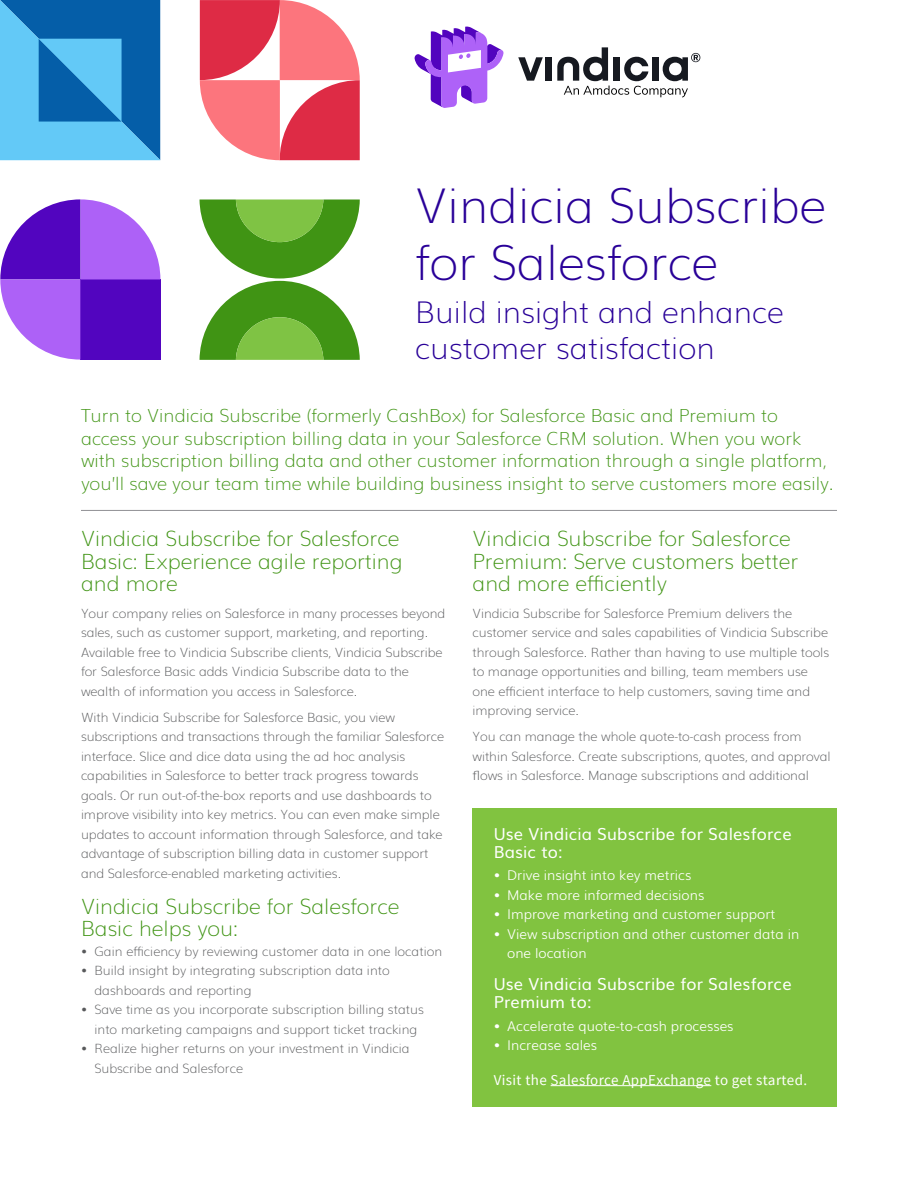
<style>
.page{position:relative;width:918px;height:1188px;background:#fff}
.page>*{position:absolute;margin:0;border:0;box-sizing:border-box;transform-origin:0 0}
.Headline{font:200 48px/57.6px "Muli";color:#290098}
.SubHead{font:200 30px/36px "Muli";color:#290098}
.Subhead_2{font:200 21px/22.5px "Muli";color:#409414}
.Subhead_2-2{font:200 18px/22.5px "Muli";color:#409414}
.Sidebar_Paragraph__S{font:16.5px/18px "Muli";letter-spacing:.01em;color:#fff}
.Subhead_1{font:15px "Source Sans Pro";letter-spacing:.025em;color:#fff}
.Bullets-on_white{font:300 13.5px/19.5px "Muli";color:#fff}
.Paragraph{font:200 12.75px/19.5px "Muli";letter-spacing:-.005em;color:#58595b}
.Bullets{font:200 12.75px/19.5px "Muli";color:#58595b}
</style>
<div class="page">
<svg style="left:200px;top:199px;width:160px;height:161px"></svg>
<svg style="left:200px;top:0;width:160px;height:160px"></svg>
<svg style="left:0;top:0;width:160px;height:160px;background:#3494cf"></svg>
<svg style="left:0;top:199px;width:160px;height:161px"></svg>
<div style="left:473px;top:808px;width:364px;height:299px;background:#81c340"></div>
<hr style="left:551px;top:1085px;width:160px;height:1px;background:#fff">
<hr style="left:81px;top:510px;width:756px;height:1px;background:#919195">
<svg style="left:414px;top:27px;width:90px;height:81px"></svg>
<div style="left:546px;top:57px;width:6px;height:24px;background:#161920"></div>
<svg style="left:518px;top:57px;width:25px;height:24px"></svg>
<svg style="left:557px;top:47px;width:143px;height:50px"></svg>
<p class="Headline" style="left:415px;top:173px;width:412px">Vindicia Subscribe for Salesforce</p>
<p class="SubHead" style="left:415px;top:292px;width:370px">Build insight and enhance customer satisfaction</p>
<p class="Subhead_2-2" style="left:81px;top:403px;width:754px">Turn to Vindicia Subscribe (formerly CashBox) for Salesforce Basic and Premium to access your subscription billing data in your Salesforce CRM solution. When you work with subscription billing data and other customer information through a single platform, you’ll save your team time while building business insight to serve customers more easily.</p>
<p class="Subhead_2" style="left:81px;top:526px;width:323px">Vindicia Subscribe for Salesforce<br>Basic: Experience agile reporting and more</p>
<p class="Paragraph" style="left:81px;top:602px;width:366px">Your company relies on Salesforce in many processes beyond sales, such as customer support, marketing, and reporting.<br>Available free to Vindicia Subscribe clients, Vindicia Subscribe for Salesforce Basic adds Vindicia Subscribe data to the wealth of information you access in Salesforce.</p>
<p class="Paragraph" style="left:81px;top:707px;width:365px">With Vindicia Subscribe for Salesforce Basic, you view subscriptions and transactions through the familiar Salesforce interface. Slice and dice data using the ad hoc analysis capabilities in Salesforce to better track progress towards goals. Or run out-of-the-box reports and use dashboards to improve visibility into key metrics. You can even make simple updates to account information through Salesforce, and take advantage of subscription billing data in customer support and Salesforce-enabled marketing activities.</p>
<p class="Subhead_2" style="left:81px;top:894px;width:320px">Vindicia Subscribe for Salesforce<br>Basic helps you:</p>
<p class="Bullets" style="left:81px;top:941px;width:363px">• Gain efficiency by reviewing customer data in one location</p>
<p class="Bullets" style="left:94px;top:960px;width:297px;text-indent:-14px">• Build insight by integrating subscription data into dashboards and reporting</p>
<p class="Bullets" style="left:81px;top:999px;width:344px;text-align:center">• Save time as you incorporate subscription billing status into marketing campaigns and support ticket tracking</p>
<p class="Bullets" style="left:94px;top:1038px;width:316px;text-indent:-14px">• Realize higher returns on your investment in Vindicia<br>Subscribe and Salesforce</p>
<p class="Subhead_2" style="left:472px;top:526px;width:327px">Vindicia Subscribe for Salesforce<br>Premium: Serve customers better and more efficiently</p>
<p class="Paragraph" style="left:472px;top:602px;width:358px">Vindicia Subscribe for Salesforce Premium delivers the customer service and sales capabilities of Vindicia Subscribe through Salesforce. Rather than having to use multiple tools to manage opportunities and billing, team members use one efficient interface to help customers, saving time and improving service.</p>
<p class="Paragraph" style="left:472px;top:726px;width:360px">You can manage the whole quote-to-cash process from within Salesforce. Create subscriptions, quotes, and approval flows in Salesforce. Manage subscriptions and additional</p>
<p class="Sidebar_Paragraph__S" style="left:494px;top:823px;width:300px">Use Vindicia Subscribe for Salesforce<br>Basic to:</p>
<p class="Bullets-on_white" style="left:494px;top:865px;width:199px">• Drive insight into key metrics</p>
<p class="Bullets-on_white" style="left:494px;top:884px;width:212px">• Make more informed decisions</p>
<p class="Bullets-on_white" style="left:494px;top:904px;width:283px">• Improve marketing and customer support</p>
<p class="Bullets-on_white" style="left:507px;top:923px;width:294px;text-indent:-14px">• View subscription and other customer data in one location</p>
<p class="Sidebar_Paragraph__S" style="left:494px;top:974px;width:300px">Use Vindicia Subscribe for Salesforce<br>Premium to:</p>
<p class="Bullets-on_white" style="left:494px;top:1015px;width:241px">• Accelerate quote-to-cash processes</p>
<p class="Bullets-on_white" style="left:494px;top:1034px;width:105px">• Increase sales</p>
<p class="Subhead_1" style="left:494px;top:1070px;width:315px">Visit the Salesforce AppExchange to get started.</p>
</div>
